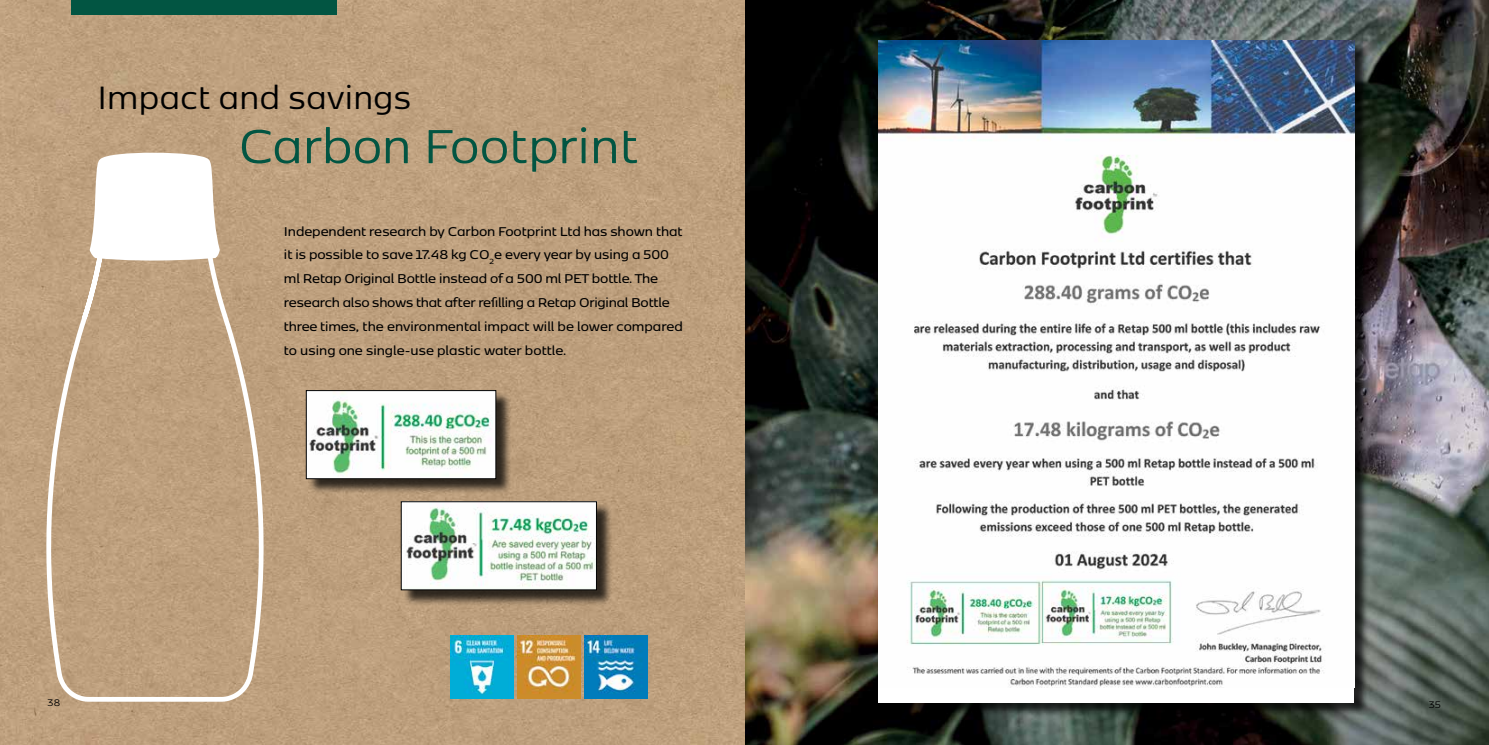
<style>
.page{position:relative;width:1489px;height:745px;background:#fff}
.page>*{position:absolute;margin:0;border:0;box-sizing:border-box;transform-origin:0 0}
.t1{font:56.25px "Kobenhavn Sans";letter-spacing:.005em;color:#025542}
.t2{font:37.88px "Kobenhavn Sans";letter-spacing:.01em;color:#000}
.t3{font:600 15px/23.8px "Kobenhavn Sans";letter-spacing:-.005em;color:#000}
.t4{font:11.25px "Kobenhavn Sans";color:#000}
</style>
<div class="page">
<img style="left:0;top:0;width:1488px;height:744px">
<div style="left:71px;top:0;width:266px;height:14px;background:#025542"></div>
<svg style="left:46px;top:159px;width:217px;height:542px;background:#c0a383"></svg>
<svg style="left:87px;top:152px;width:135px;height:135px"></svg>
<img style="left:450px;top:635px;width:63px;height:63px">
<img style="left:517px;top:635px;width:63px;height:63px">
<img style="left:584px;top:635px;width:63px;height:63px">
<div style="left:880px;top:42px;width:488px;height:674px;background:#000;opacity:.75"></div>
<div style="left:878px;top:40px;width:476px;height:662px;background:#fff"></div>
<img style="left:878px;top:40px;width:476px;height:647px">
<div style="left:308px;top:392px;width:204px;height:102px;background:#000;opacity:.75"></div>
<img style="left:308px;top:392px;width:186px;height:85px">
<div style="left:306px;top:390px;width:190px;height:89px;border:1px solid #000"></div>
<div style="left:403px;top:503px;width:209px;height:102px;background:#000;opacity:.75"></div>
<img style="left:403px;top:503px;width:192px;height:85px">
<div style="left:401px;top:501px;width:196px;height:89px;border:1px solid #000"></div>
<h2 class="t2" style="left:97px;top:72px;width:315px">Impact and savings</h2>
<h1 class="t1" style="left:239px;top:109px;width:400px">Carbon Footprint</h1>
<p class="t3" style="left:284px;top:218px;width:400px">Independent research by Carbon Footprint Ltd has shown that it is possible to save 17.48 kg CO<sub>2</sub>e every year by using a 500 ml Retap Original Bottle instead of a 500 ml PET bottle. The research also shows that after refilling a Retap Original Bottle three times, the environmental impact will be lower compared to using one single-use plastic water bottle.</p>
<p class="t4" style="left:48px;top:694px;width:14px">38</p>
<p class="t4" style="left:48px;top:696px;width:14px">34</p>
<p class="t4" style="left:1428px;top:696px;width:14px">35</p>
</div>
